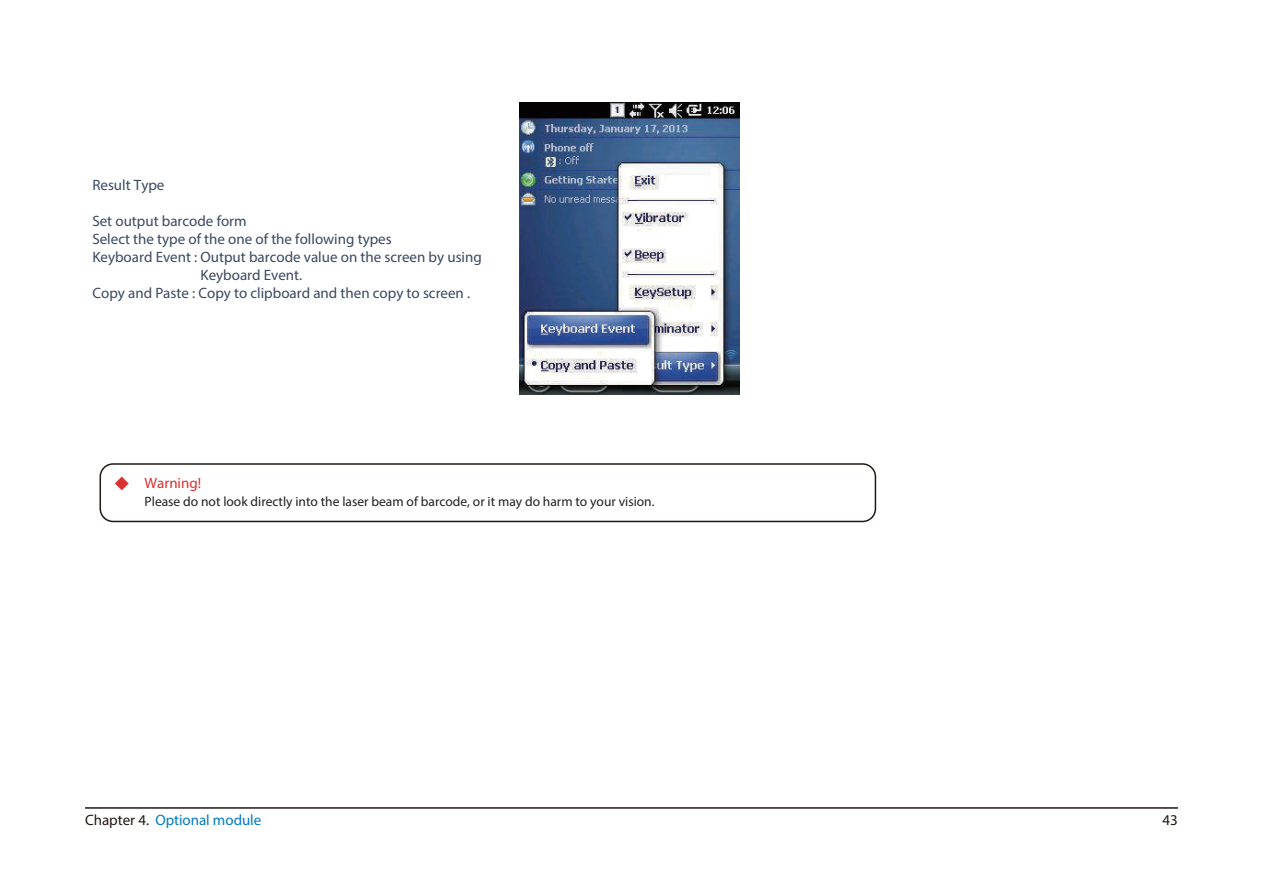
<style>
.page{position:relative;width:1263px;height:893px;background:#fff}
.page>*{position:absolute;margin:0;border:0;box-sizing:border-box;transform-origin:0 0}
.t1{font:15px "Myriad Pro";color:#3a4861}
.t2{font:15px "Myriad Pro";color:#007ac2}
.t3{font:15px "Myriad Pro";color:#da312c}
.t4{font:15px "Myriad Pro";color:#221612}
.t5{font:13.5px "Myriad Pro";color:#231f20}
.s1{font-family:"Malgun Gothic"}
.s2{color:#211814}
</style>
<div class="page">
<hr style="left:85px;top:807px;width:1093px;height:2px;background:#211814">
<img style="left:519px;top:102px;width:220px;height:293px">
<div style="left:100px;top:463px;width:776px;height:59px;border:2px solid #211814;border-radius:13px"></div>
<p class="t1" style="left:92px;top:176px;width:74px">Result Type</p>
<p class="t1" style="left:92px;top:212px;width:156px">Set output barcode form</p>
<p class="t1" style="left:92px;top:230px;width:301px">Select the type of the one of the following types</p>
<p class="t1" style="left:92px;top:248px;width:391px">Keyboard Event : Output barcode value on the screen by using</p>
<p class="t1" style="left:201px;top:266px;width:103px">Keyboard Event.</p>
<p class="t1" style="left:92px;top:284px;width:379px">Copy and Paste : Copy to clipboard and then copy to screen .</p>
<p class="t3" style="left:115px;top:474px;width:88px"><span class="s1">◆</span> Warning!</p>
<p class="t5" style="left:145px;top:493px;width:511px">Please do not look directly into the laser beam of barcode, or it may do harm to your vision.</p>
<p class="t2" style="left:85px;top:810px;width:178px"><span class="s2">Chapter 4.</span> Optional module</p>
<p class="t4" style="left:1162px;top:810px;width:17px">43</p>
</div>
